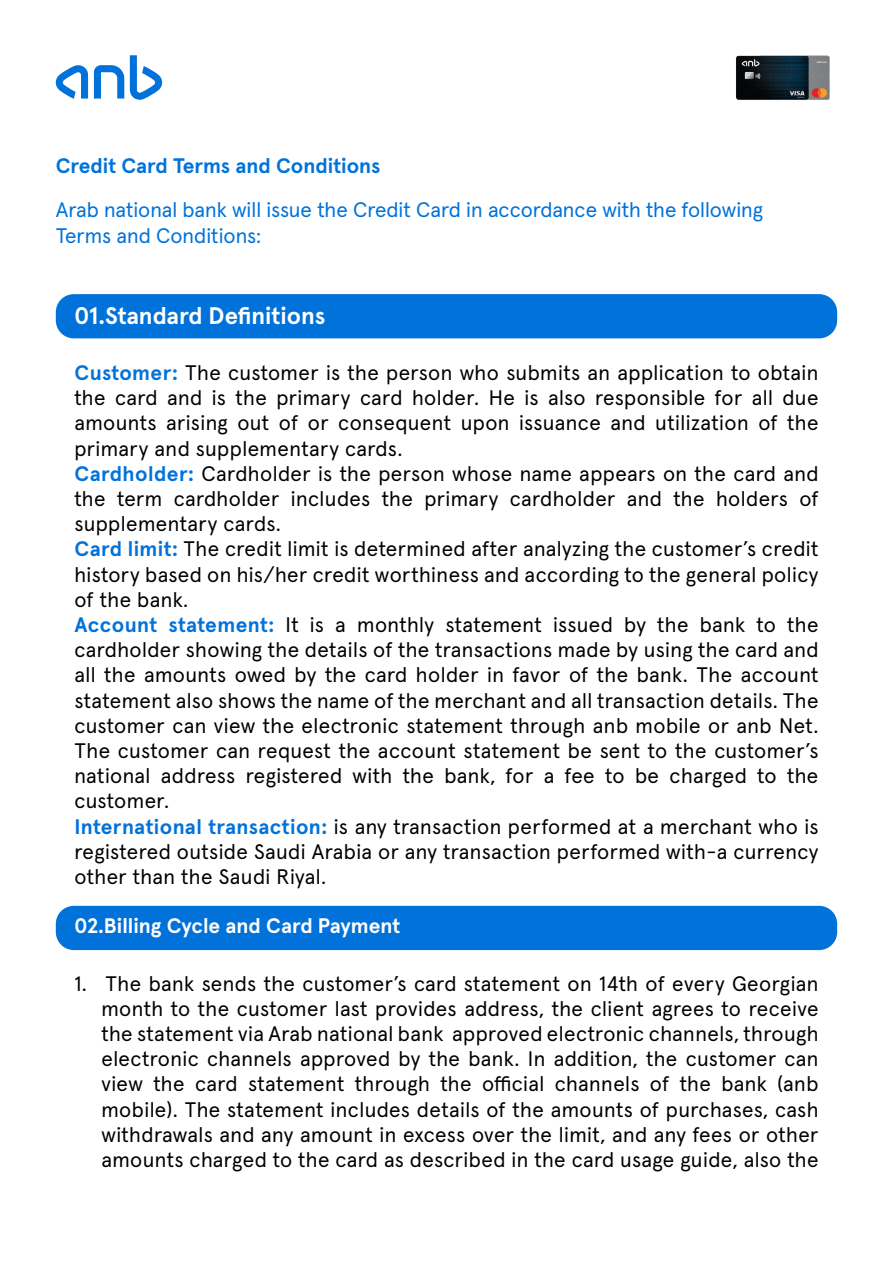
<style>
.page{position:relative;width:893px;height:1263px;background:#fff}
.page>*{position:absolute;margin:0;border:0;box-sizing:border-box;transform-origin:0 0}
.t1{font:700 24px "anb Apercu";letter-spacing:-.005em;color:#fff}
.t2{font:21px/25.2px "anb Apercu";letter-spacing:.02em;color:#000;text-align:justify}
.t3{font:21px/25.2px "Apercu Arabic Pro";letter-spacing:.015em;color:#000;text-align:justify}
.t4{font:21px/25.2px "anb Apercu";color:#0072da}
.t5{font:700 21px "anb Apercu";color:#fff}
.t6{font:700 21px "anb Apercu";color:#0072da}
.s1{font-weight:700;color:#0072da}
</style>
<div class="page">
<svg style="left:94px;top:65px;width:30px;height:34px"></svg>
<svg style="left:56px;top:65px;width:32px;height:34px"></svg>
<svg style="left:130px;top:55px;width:32px;height:45px"></svg>
<div style="left:56px;top:294px;width:781px;height:44px;background:#0072da;border-radius:18px"></div>
<div style="left:56px;top:906px;width:781px;height:44px;background:#0072da;border-radius:18px"></div>
<img style="left:736px;top:55px;width:94px;height:45px">
<p class="t6" style="left:56px;top:153px;width:326px">Credit Card Terms and Conditions</p>
<p class="t4" style="left:56px;top:200px;width:709px">Arab national bank will issue the Credit Card in accordance with the following<br>Terms and Conditions:</p>
<p class="t1" style="left:74px;top:301px;width:252px">01.Standard Definitions</p>
<p class="t2" style="left:74px;top:362px;width:746px"><span class="s1">Customer:</span> The customer is the person who submits an application to obtain the card and is the primary card holder. He is also responsible for all due amounts arising out of or consequent upon issuance and utilization of the primary and supplementary cards.</p>
<p class="t2" style="left:74px;top:463px;width:746px"><span class="s1">Cardholder:</span> Cardholder is the person whose name appears on the card and the term cardholder includes the primary cardholder and the holders of supplementary cards.</p>
<p class="t2" style="left:74px;top:539px;width:746px"><span class="s1">Card limit:</span> The credit limit is determined after analyzing the customer’s credit history based on his/her credit worthiness and according to the general policy of the bank.</p>
<p class="t2" style="left:74px;top:614px;width:746px"><span class="s1">Account statement:</span> It is a monthly statement issued by the bank to the cardholder showing the details of the transactions made by using the card and all the amounts owed by the card holder in favor of the bank. The account statement also shows the name of the merchant and all transaction details. The customer can view the electronic statement through anb mobile or anb Net.<br>The customer can request the account statement be sent to the customer’s national address registered with the bank, for a fee to be charged to the customer.</p>
<p class="t2" style="left:74px;top:816px;width:746px"><span class="s1">International transaction:</span> is any transaction performed at a merchant who is registered outside Saudi Arabia or any transaction performed with-a currency other than the Saudi Riyal.</p>
<p class="t5" style="left:74px;top:913px;width:327px">02.Billing Cycle and Card Payment</p>
<p class="t3" style="left:101px;top:971px;width:719px;text-indent:-27px">1. The bank sends the customer’s card statement on 14th of every Georgian month to the customer last provides address, the client agrees to receive the statement via Arab national bank approved electronic channels, through electronic channels approved by the bank. In addition, the customer can view the card statement through the official channels of the bank (anb mobile). The statement includes details of the amounts of purchases, cash withdrawals and any amount in excess over the limit, and any fees or other amounts charged to the card as described in the card usage guide, also the</p>
</div>
